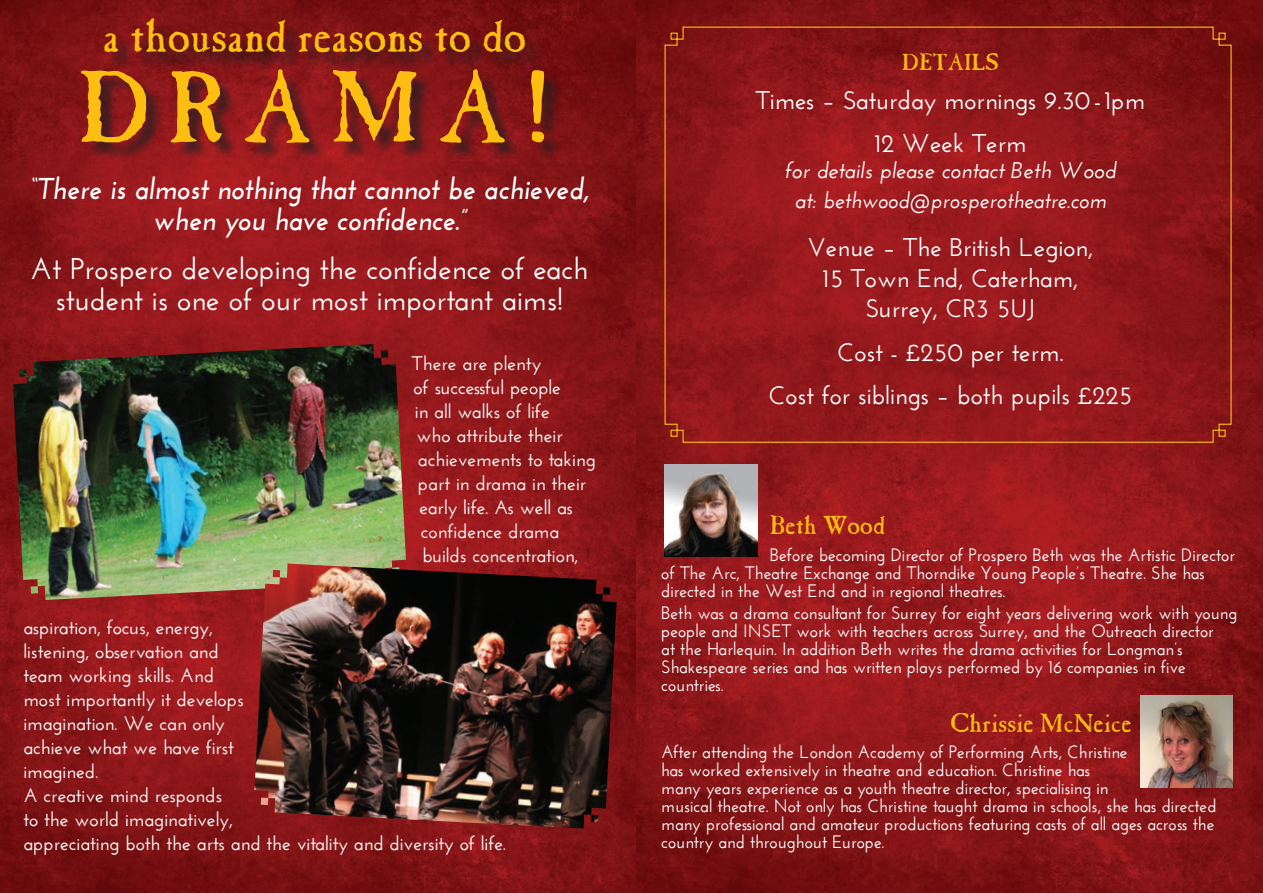
<style>
.page{position:relative;width:1263px;height:893px;background:#fff}
.page>*{position:absolute;margin:0;border:0;box-sizing:border-box;transform-origin:0 0}
.t1{font:103.5px "Caslon Antique";letter-spacing:.15em;color:#fdbe12}
.t2{font:48px "Caslon Antique";color:#fdbe12}
.t3{font:600 30px/31.5px "Josefin Sans";color:#fff;text-align:center}
.t4{font:700 30px/31.5px "Josefin Sans";color:#fff;text-align:center;scale:.94 1}
.t5{font:27px "Caslon Antique";color:#fdbe12}
.t6{font:600 25.5px/30.6px "Josefin Sans";color:#fff;text-align:center}
.t7{font:24px "Caslon Antique";color:#fdbe12}
.t8{font:italic 600 22.5px/30.6px "Josefin Sans";color:#fff;text-align:center}
.t9{font:600 19.5px/24px "Josefin Sans";color:#fff}
.t10{font:600 18px/18px "Josefin Sans";color:#fff;scale:.96 1}
</style>
<div class="page">
<img style="left:0;top:0;width:637px;height:893px">
<img style="left:637px;top:0;width:626px;height:893px">
<img style="left:13px;top:344px;width:393px;height:256px">
<img style="left:254px;top:564px;width:363px;height:265px">
<img style="left:665px;top:465px;width:92px;height:91px">
<img style="left:1140px;top:696px;width:93px;height:91px">
<div style="left:83px;top:21px;width:478px;height:139px;background:#231f20;opacity:.75"></div>
<svg style="left:664px;top:26px;width:568px;height:417px;background:#90191a"></svg>
<p class="t2" style="left:103px;top:15px;width:425px">a thousand reasons to do</p>
<p class="t1" style="left:79px;top:61px;width:474px">DRAMA!</p>
<p class="t4" style="left:30px;top:173px;width:602px">“There is almost nothing that cannot be achieved, when you have confidence.”</p>
<p class="t3" style="left:30px;top:252px;width:560px">At Prospero developing the confidence of each student is one of our most important aims!</p>
<p class="t9" style="left:412px;top:351px;width:131px">There are plenty</p>
<p class="t9" style="left:413px;top:375px;width:149px">of successful people</p>
<p class="t9" style="left:415px;top:399px;width:136px">in all walks of life</p>
<p class="t9" style="left:416px;top:423px;width:148px">who attribute their</p>
<p class="t9" style="left:418px;top:447px;width:179px">achievements to taking</p>
<p class="t9" style="left:418px;top:471px;width:170px">part in drama in their</p>
<p class="t9" style="left:419px;top:495px;width:155px">early life. As well as</p>
<p class="t9" style="left:421px;top:519px;width:140px">confidence drama</p>
<p class="t9" style="left:422px;top:543px;width:158px">builds concentration,</p>
<p class="t9" style="left:23px;top:615px;width:484px">aspiration, focus, energy,<br>listening, observation and<br>team working skills. And<br>most importantly it develops<br>imagination. We can only<br>achieve what we have first<br>imagined.<br>A creative mind responds<br>to the world imaginatively,<br>appreciating both the arts and the vitality and diversity of life.</p>
<p class="t7" style="left:902px;top:51px;width:98px">DETAILS</p>
<p class="t6" style="left:756px;top:85px;width:391px">Times – Saturday mornings 9.30 - 1pm</p>
<p class="t6" style="left:874px;top:128px;width:154px">12 Week Term</p>
<p class="t8" style="left:784px;top:155px;width:333px">for details please contact Beth Wood at: bethwood@prosperotheatre.com</p>
<p class="t6" style="left:807px;top:232px;width:287px">Venue – The British Legion,<br>15 Town End, Caterham,<br>Surrey, CR3 5UJ</p>
<p class="t6" style="left:837px;top:336px;width:228px">Cost - £250 per term.</p>
<p class="t6" style="left:768px;top:380px;width:365px">Cost for siblings – both pupils £225</p>
<p class="t5" style="left:770px;top:513px;width:117px">Beth Wood</p>
<p class="t10" style="left:661px;top:545px;width:599px;text-indent:109px">Before becoming Director of Prospero Beth was the Artistic Director of The Arc, Theatre Exchange and Thorndike Young People’s Theatre. She has directed in the West End and in regional theatres.</p>
<p class="t10" style="left:661px;top:604px;width:601px">Beth was a drama consultant for Surrey for eight years delivering work with young people and INSET work with teachers across Surrey, and the Outreach director<br>at the Harlequin. In addition Beth writes the drama activities for Longman’s Shakespeare series and has written plays performed by 16 companies in five countries.</p>
<p class="t5" style="left:950px;top:711px;width:183px">Chrissie McNeice</p>
<p class="t10" style="left:661px;top:743px;width:580px">After attending the London Academy of Performing Arts, Christine<br>has worked extensively in theatre and education. Christine has<br>many years experience as a youth theatre director, specialising in<br>musical theatre. Not only has Christine taught drama in schools, she has directed many professional and amateur productions featuring casts of all ages across the country and throughout Europe.</p>
</div>
